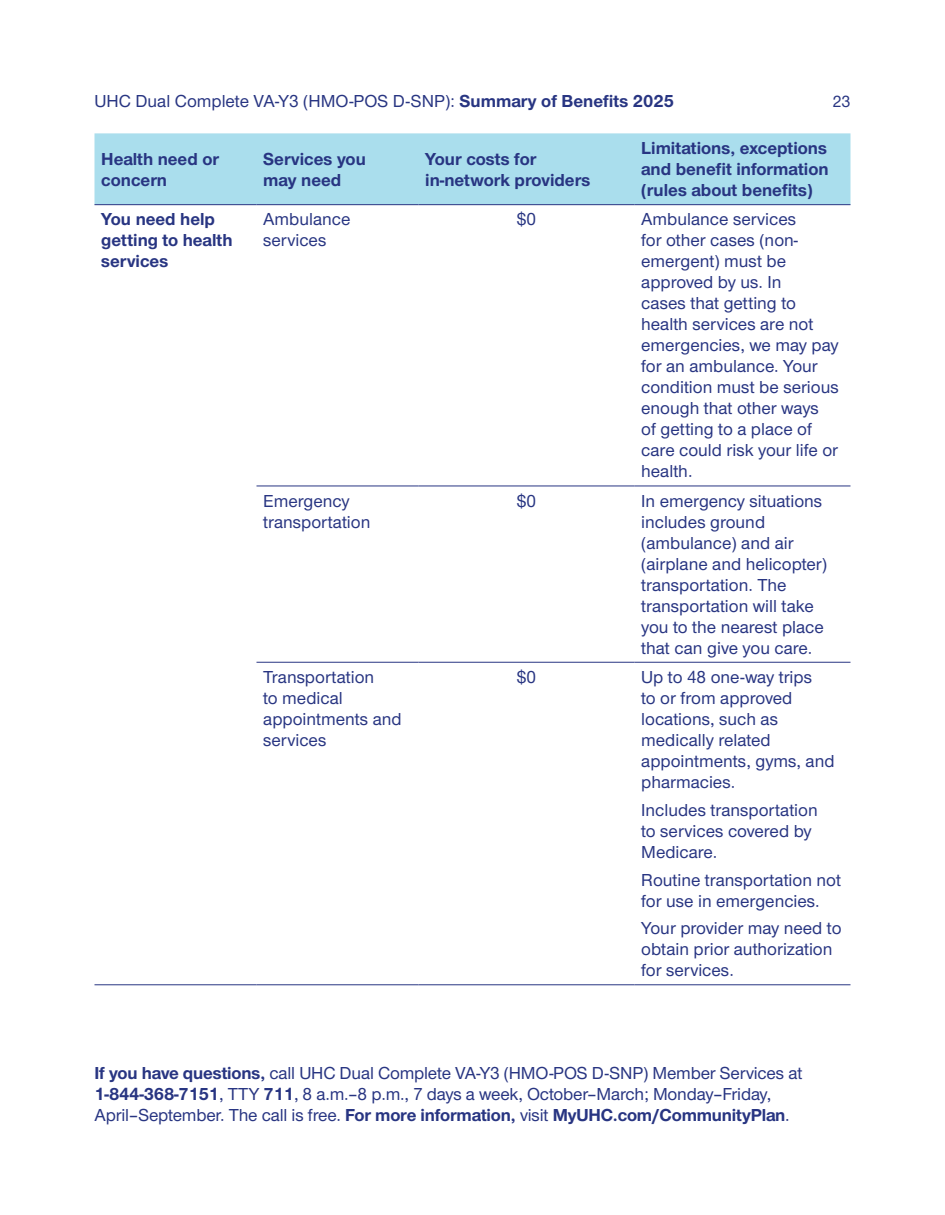
<style>
.page{position:relative;width:945px;height:1215px;background:#fff}
.page>*{position:absolute;margin:0;border:0;box-sizing:border-box;transform-origin:0 0}
.t1{font:500 18px/21px "UHC Sans";color:#283582}
.t2{font:700 18px/21px "UHC Sans";color:#283582}
.t3{font:500 16.8px "UHC Sans";color:#283582}
.s1{font-weight:700}
</style>
<div class="page">
<div style="left:94px;top:133px;width:756px;height:71px;background:#aadeed"></div>
<hr style="left:256px;top:486px;width:162px;height:1px;background:#283582">
<hr style="left:418px;top:486px;width:216px;height:1px;background:#283582">
<hr style="left:634px;top:486px;width:216px;height:1px;background:#283582">
<hr style="left:256px;top:662px;width:162px;height:1px;background:#283582">
<hr style="left:418px;top:662px;width:216px;height:1px;background:#283582">
<hr style="left:634px;top:662px;width:216px;height:1px;background:#283582">
<hr style="left:94px;top:984px;width:162px;height:1px;background:#283582">
<hr style="left:256px;top:984px;width:162px;height:1px;background:#283582">
<hr style="left:418px;top:984px;width:216px;height:1px;background:#283582">
<hr style="left:634px;top:984px;width:216px;height:1px;background:#283582">
<hr style="left:94px;top:204px;width:162px;height:1px;background:#283582">
<hr style="left:256px;top:204px;width:162px;height:1px;background:#283582">
<hr style="left:418px;top:204px;width:216px;height:1px;background:#283582">
<hr style="left:634px;top:204px;width:216px;height:1px;background:#283582">
<p class="t1" style="left:94px;top:89px;width:581px">UHC Dual Complete VA-Y3 (HMO-POS D-SNP): <span class="s1">Summary of Benefits 2025</span></p>
<p class="t3" style="left:833px;top:90px;width:19px">23</p>
<p class="t2" style="left:101px;top:147px;width:119px">Health need or concern</p>
<p class="t2" style="left:263px;top:147px;width:104px">Services you may need</p>
<p class="t2" style="left:425px;top:147px;width:167px">Your costs for in-network providers</p>
<p class="t2" style="left:641px;top:137px;width:189px;text-align:justify">Limitations, exceptions and benefit information (rules about benefits)</p>
<p class="t2" style="left:101px;top:208px;width:133px">You need help getting to health services</p>
<p class="t1" style="left:263px;top:208px;width:89px">Ambulance services</p>
<p class="t1" style="left:517px;top:208px;width:21px">$0</p>
<p class="t1" style="left:641px;top:208px;width:199px">Ambulance services<br>for other cases (non&shy;emergent) must be approved by us. In<br>cases that getting to health services are not emergencies, we may pay for an ambulance. Your condition must be serious enough that other ways<br>of getting to a place of care could risk your life or health.</p>
<p class="t1" style="left:263px;top:489px;width:109px">Emergency transportation</p>
<p class="t1" style="left:517px;top:489px;width:21px">$0</p>
<p class="t1" style="left:641px;top:489px;width:187px">In emergency situations includes ground (ambulance) and air (airplane and helicopter) transportation. The transportation will take you to the nearest place that can give you care.</p>
<p class="t1" style="left:263px;top:666px;width:140px">Transportation<br>to medical appointments and services</p>
<p class="t1" style="left:517px;top:666px;width:21px">$0</p>
<p class="t1" style="left:641px;top:666px;width:195px">Up to 48 one-way trips<br>to or from approved locations, such as medically related appointments, gyms, and pharmacies.</p>
<p class="t1" style="left:641px;top:799px;width:178px">Includes transportation to services covered by<br>Medicare.</p>
<p class="t1" style="left:641px;top:868px;width:201px">Routine transportation not for use in emergencies.</p>
<p class="t1" style="left:641px;top:917px;width:202px">Your provider may need to obtain prior authorization for services.</p>
<p class="t1" style="left:94px;top:1061px;width:709px"><span class="s1">If you have questions,</span> call UHC Dual Complete VA-Y3 (HMO-POS D-SNP) Member Services at<br><span class="s1">1-844-368-7151</span>, TTY <span class="s1">711</span>, 8 a.m.–8 p.m., 7 days a week, October–March; Monday–Friday,<br>April–September. The call is free. <span class="s1">For more information,</span> visit <span class="s1">MyUHC.com/CommunityPlan</span>.</p>
</div>
